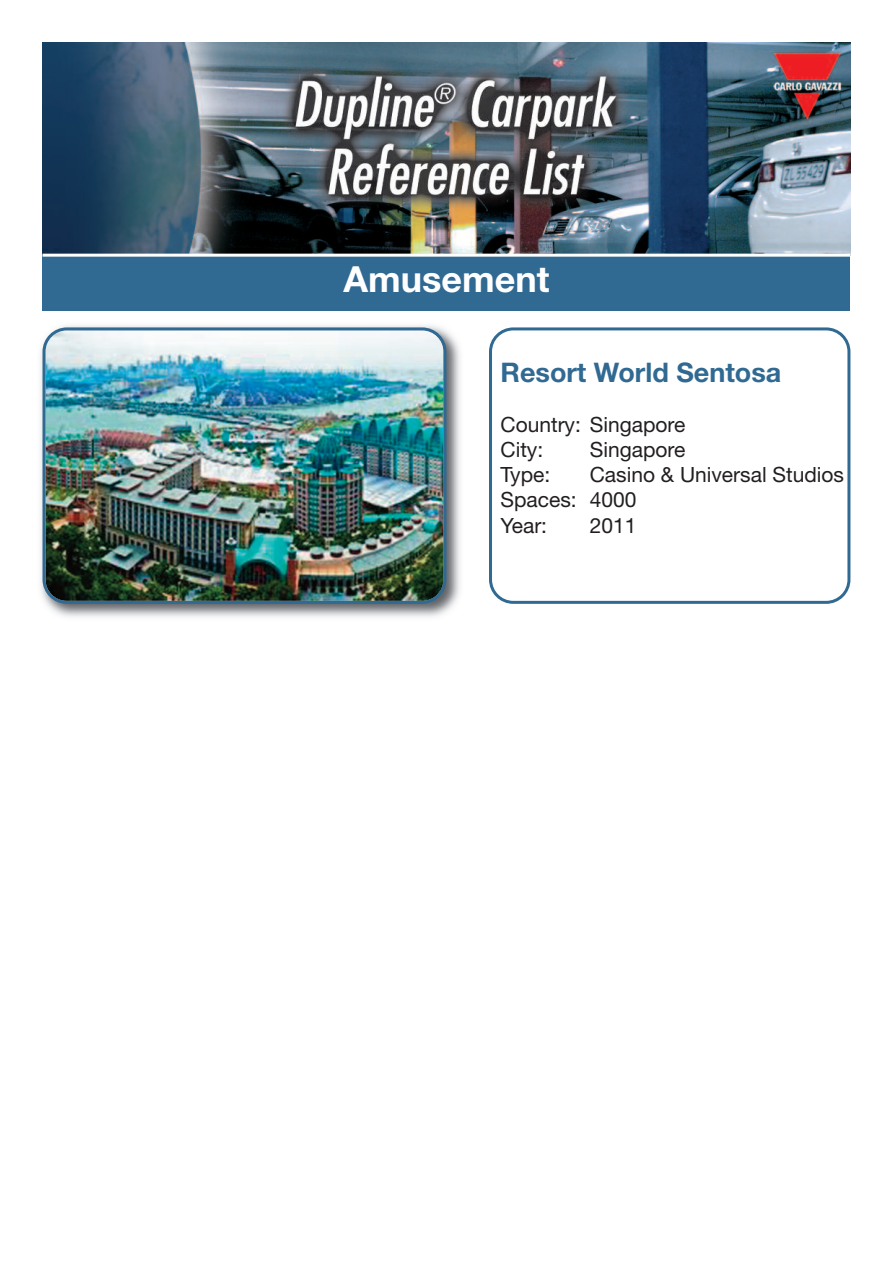
<style>
.page{position:relative;width:893px;height:1263px;background:#fff}
.page>*{position:absolute;margin:0;border:0;box-sizing:border-box;transform-origin:0 0}
.t1{font:700 36px "Helvetica Neue";color:#fff}
.t2{font:700 27px "Helvetica Neue";color:#306992}
.t3{font:21px/25.2px "Helvetica Neue";color:#231f20}
</style>
<div class="page">
<img style="left:43px;top:43px;width:807px;height:211px">
<img style="left:40px;top:325px;width:420px;height:292px">
<img style="left:43px;top:327px;width:403px;height:277px">
<svg style="left:489px;top:327px;width:361px;height:277px"></svg>
<div style="left:43px;top:255px;width:807px;height:55px;background:#306992"></div>
<hr style="left:43px;top:254px;width:807px;height:3px;background:#fff">
<h1 class="t1" style="left:344px;top:266px;width:207px">Amusement</h1>
<p class="t2" style="left:500px;top:363px;width:282px">Resort World Sentosa</p>
<p class="t3" style="left:500px;top:414px;width:186px">Country: Singapore<br>City:</p>
<p class="t3" style="left:590px;top:439px;width:97px">Singapore</p>
<p class="t3" style="left:500px;top:464px;width:345px;text-indent:89px">Casino &amp; Universal Studios<br>Spaces: 4000<br>Year:</p>
<p class="t3" style="left:500px;top:464px;width:51px">Type:</p>
<p class="t3" style="left:590px;top:515px;width:48px">2011</p>
</div>
